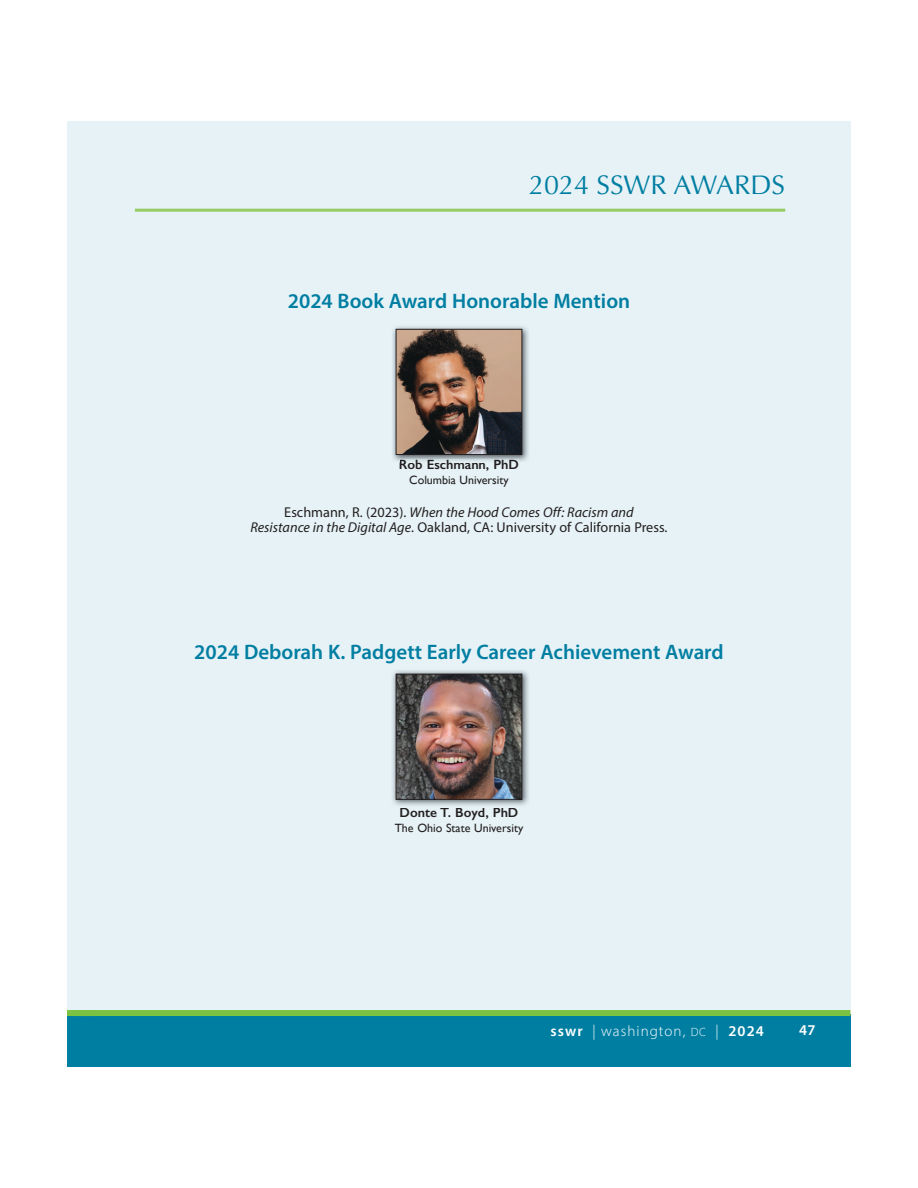
<style>
.page{position:relative;width:918px;height:1188px;background:#fff}
.page>*{position:absolute;margin:0;border:0;box-sizing:border-box;transform-origin:0 0}
.t1{font:27px "Optima";color:#007ea2}
.t2{font:600 21px "Myriad Pro";color:#007ea2}
.t3{font:300 15px "Myriad Pro";letter-spacing:.07em;color:#fff}
.t4{font:600 15px "Myriad Pro";color:#fff}
.t5{font:14.25px/15px "Myriad Pro";color:#231f20;text-align:center}
.t6{font:600 13.5px "Gill Sans";color:#231f20}
.t7{font:600 13.5px "Gill Sans";color:#1d1d20}
.t8{font:12px "Gill Sans";color:#231f20}
.s1{color:#1d1d20}
.s2{font-style:italic}
.s3{font-weight:600}
.s4{font-size:12px}
</style>
<div class="page">
<div style="left:68px;top:122px;width:783px;height:888px;background:#e6f2f6"></div>
<div style="left:70px;top:1014px;width:781px;height:53px;background:#007ea2"></div>
<div style="left:68px;top:1014px;width:24px;height:53px;background:#007ea2"></div>
<div style="left:68px;top:1010px;width:24px;height:6px;background:#7bc142"></div>
<hr style="left:135px;top:209px;width:650px;height:3px;background:#96cc63">
<div style="left:75px;top:1010px;width:776px;height:6px;background:#7bc142"></div>
<img style="left:392px;top:326px;width:137px;height:136px">
<img style="left:400px;top:460px;width:118px;height:2px">
<img style="left:398px;top:331px;width:122px;height:122px">
<div style="left:396px;top:329px;width:126px;height:126px;border:1px solid #231f20"></div>
<img style="left:392px;top:670px;width:137px;height:136px">
<img style="left:398px;top:676px;width:122px;height:122px">
<div style="left:396px;top:674px;width:126px;height:126px;border:1px solid #231f20"></div>
<h1 class="t1" style="left:529px;top:169px;width:258px">2024 SSWR AWARDS</h1>
<h2 class="t2" style="left:288px;top:293px;width:344px">2024 Book Award Honorable Mention</h2>
<p class="t7" style="left:399px;top:456px;width:56px">RbE h</p>
<p class="t6" style="left:407px;top:456px;width:9px">o</p>
<p class="t6" style="left:434px;top:456px;width:86px">sc mann, <span class="s1">PhD</span></p>
<p class="t8" style="left:409px;top:473px;width:101px">Columbia University</p>
<p class="t5" style="left:250px;top:505px;width:419px">Eschmann, R. (2023). <span class="s2">When the Hood Comes Off: Racism and<br>Resistance in the Digital Age</span>. Oakland, CA: University of California Press.</p>
<h2 class="t2" style="left:194px;top:644px;width:531px">2024 Deborah K. Padgett Early Career Achievement Award</h2>
<p class="t6" style="left:400px;top:804px;width:120px">Donte T. Boyd, PhD</p>
<p class="t8" style="left:395px;top:821px;width:130px">The Ohio State University</p>
<p class="t3" style="left:550px;top:1022px;width:215px"><span class="s3">sswr</span> | washington, <span class="s4">DC</span> | <span class="s3">2024</span></p>
<p class="t4" style="left:799px;top:1024px;width:18px">47</p>
</div>
